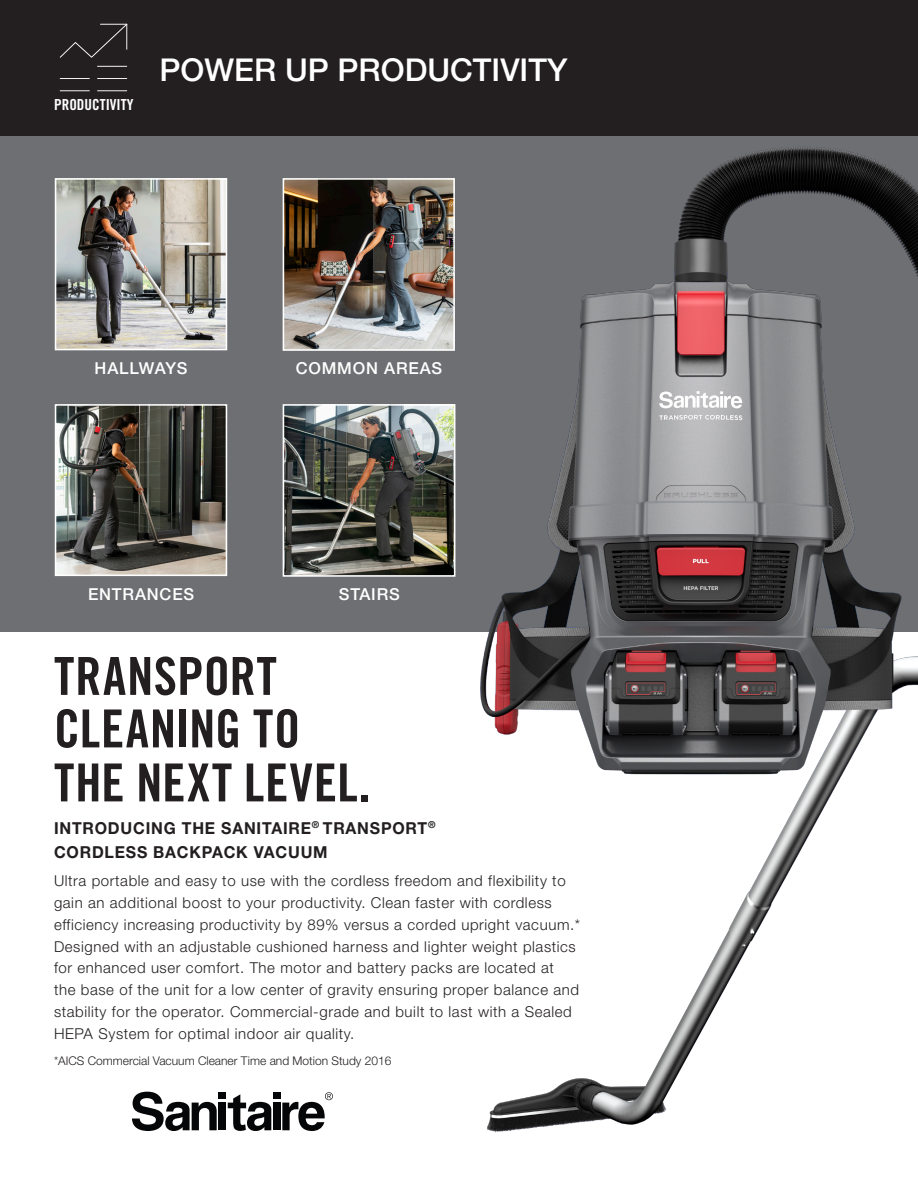
<style>
.page{position:relative;width:918px;height:1188px;background:#fff}
.page>*{position:absolute;margin:0;border:0;box-sizing:border-box;transform-origin:0 0}
.Trade_Gothic__20{font:52.5px "Trade Gothic LT Std Bd Cn 20";letter-spacing:.015em;color:#231f20}
.t1{font:500 31.5px "Helvetica Neue LT Std";color:#fff}
.Body_black__CENTER_10_pts{font:700 16.5px "Helvetica Neue LT Std";letter-spacing:.05em;color:#231f20;scale:.96 1}
.t2{font:500 16.5px "Helvetica Neue LT Std";letter-spacing:.05em;color:#fff}
.Icon_Caption_White_12pt{font:15.15px "Trade Gothic LT Std Bd Cn 20";color:#fff}
.Icon_Header_W_12pts{font:300 15px/21.8px "Helvetica Neue LT Std";letter-spacing:.04em;color:#231f20}
.t3{font:300 12px "Helvetica Neue LT Std";color:#231f20}
</style>
<div class="page">
<div style="left:0;top:0;width:918px;height:136px;background:#231f20"></div>
<div style="left:219px;top:1092px;width:7px;height:7px;background:#050607"></div>
<svg style="left:132px;top:1092px;width:85px;height:39px"></svg>
<div style="left:219px;top:1103px;width:7px;height:27px;background:#050607"></div>
<div style="left:273px;top:1092px;width:7px;height:7px;background:#050607"></div>
<div style="left:273px;top:1103px;width:7px;height:27px;background:#050607"></div>
<svg style="left:228px;top:1094px;width:43px;height:37px"></svg>
<svg style="left:282px;top:1092px;width:51px;height:39px"></svg>
<svg style="left:60px;top:24px;width:67px;height:34px"></svg>
<hr style="left:60px;top:90px;width:30px;height:1px;background:#fff">
<hr style="left:60px;top:78px;width:30px;height:1px;background:#fff">
<hr style="left:97px;top:90px;width:30px;height:1px;background:#fff">
<hr style="left:97px;top:78px;width:30px;height:1px;background:#fff">
<hr style="left:97px;top:66px;width:30px;height:1px;background:#fff">
<div style="left:0;top:136px;width:918px;height:495px;background:#6e6f72"></div>
<img style="left:454px;top:146px;width:464px;height:987px">
<img style="left:58px;top:181px;width:166px;height:166px">
<div style="left:55px;top:178px;width:172px;height:172px;border:2px solid #fff"></div>
<img style="left:58px;top:407px;width:166px;height:166px">
<div style="left:55px;top:404px;width:172px;height:172px;border:2px solid #fff"></div>
<img style="left:286px;top:407px;width:166px;height:167px">
<div style="left:283px;top:404px;width:172px;height:173px;border:2px solid #fff"></div>
<img style="left:286px;top:181px;width:166px;height:167px">
<div style="left:283px;top:178px;width:172px;height:173px;border:2px solid #fff"></div>
<p class="Icon_Caption_White_12pt" style="left:54px;top:96px;width:81px">PRODUCTIVITY</p>
<p class="t1" style="left:160px;top:51px;width:409px">POWER UP PRODUCTIVITY</p>
<p class="t2" style="left:95px;top:359px;width:95px">HALLWAYS</p>
<p class="t2" style="left:296px;top:359px;width:148px">COMMON AREAS</p>
<p class="t2" style="left:88px;top:584px;width:108px">ENTRANCES</p>
<p class="t2" style="left:339px;top:584px;width:62px">STAIRS</p>
<p class="Trade_Gothic__20" style="left:54px;top:644px;width:224px">TRANSPORT</p>
<p class="Trade_Gothic__20" style="left:54px;top:697px;width:248px">CLEANING TO</p>
<p class="Trade_Gothic__20" style="left:54px;top:751px;width:318px">THE NEXT LEVEL.</p>
<p class="Body_black__CENTER_10_pts" style="left:54px;top:818px;width:399px">INTRODUCING THE SANITAIRE<sup>®</sup> TRANSPORT<sup>®</sup></p>
<p class="Body_black__CENTER_10_pts" style="left:54px;top:842px;width:287px">CORDLESS BACKPACK VACUUM</p>
<p class="Icon_Header_W_12pts" style="left:54px;top:870px;width:528px">Ultra portable and easy to use with the cordless freedom and flexibility to gain an additional boost to your productivity. Clean faster with cordless efficiency increasing productivity by 89% versus a corded upright vacuum.* Designed with an adjustable cushioned harness and lighter weight plastics for enhanced user comfort. The motor and battery packs are located at<br>the base of the unit for a low center of gravity ensuring proper balance and stability for the operator. Commercial-grade and built to last with a Sealed HEPA System for optimal indoor air quality.</p>
<p class="t3" style="left:54px;top:1054px;width:339px">*AICS Commercial Vacuum Cleaner Time and Motion Study 2016</p>
</div>
